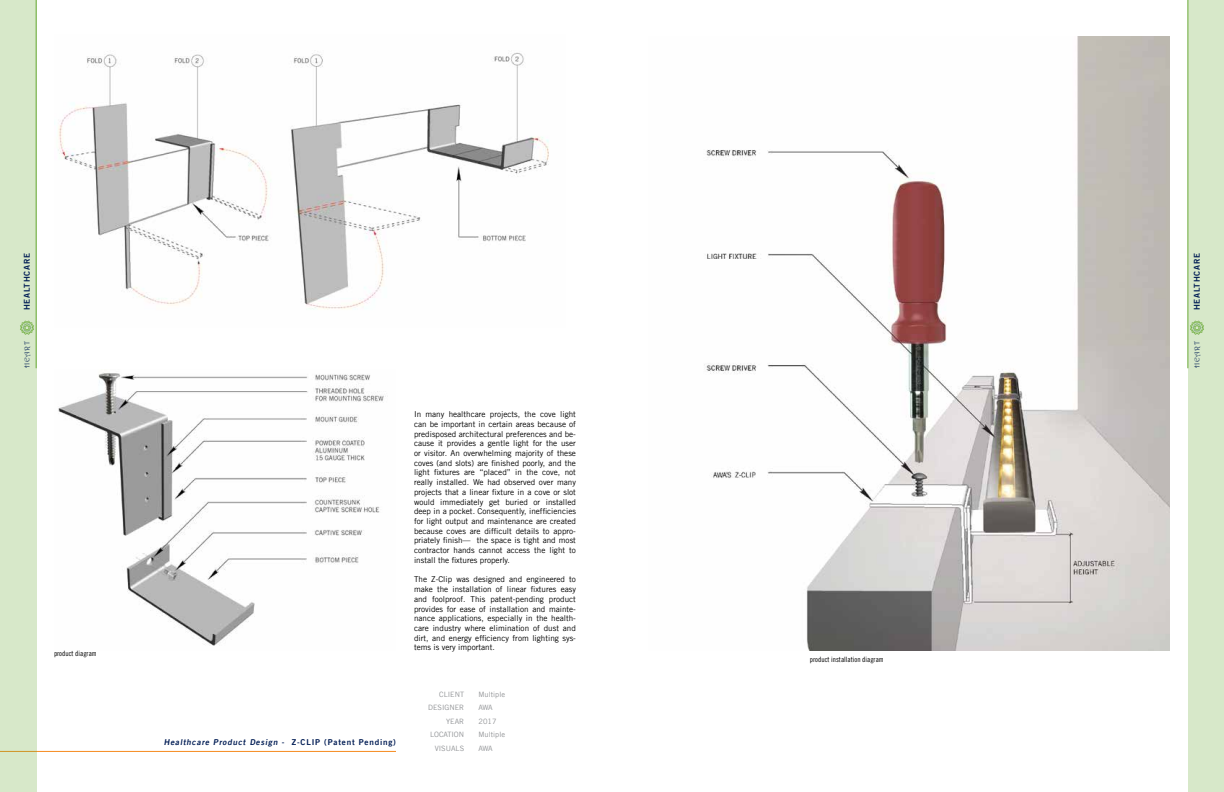
<style>
.page{position:relative;width:1224px;height:792px;background:#fff}
.page>*{position:absolute;margin:0;border:0;box-sizing:border-box;transform-origin:0 0}
.t1{font:8.1px/9.7px "Trade Gothic LT";color:#000;text-align:justify}
.t2{font:italic 8.1px "Trade Gothic LT Bold Two";color:#001c54}
.t3{font:8.1px "Trade Gothic LT Bold Two";letter-spacing:.1em;color:#001c54}
.t4{font:7.3px/13.5px "Trade Gothic LT";color:#8f9194;text-align:right}
.t5{font:7.3px "Trade Gothic LT Cond Eighteen";color:#000}
.t6{font:7px "Harrington";letter-spacing:.1em;color:#001c54}
.s1{font-style:normal}
</style>
<div class="page">
<hr style="left:0;top:751px;width:396px;height:1px;background:#f68b1f">
<div style="left:0;top:0;width:36px;height:792px;background:#d7e8c9"></div>
<div style="left:1188px;top:0;width:36px;height:792px;background:#d7e8c9"></div>
<img style="left:704px;top:36px;width:466px;height:614px">
<img style="left:58px;top:372px;width:328px;height:274px">
<img style="left:58px;top:52px;width:491px;height:258px">
<hr style="left:36px;top:0;width:1px;height:368px;background:#6aaa37">
<hr style="left:1188px;top:0;width:1px;height:368px;background:#6aaa37">
<svg style="left:20px;top:321px;width:14px;height:14px"></svg>
<svg style="left:1190px;top:321px;width:14px;height:14px"></svg>
<p class="t3" style="left:22px;top:310px;width:59px;rotate:-90deg">HEALTHCARE</p>
<p class="t6" style="left:23px;top:368px;width:28px;rotate:-90deg">HEART</p>
<p class="t5" style="left:54px;top:649px;width:44px">product diagram</p>
<p class="t2" style="left:164px;top:737px;width:234px">Healthcare Product Design <span class="s1">- Z - C L I P ( Pate n t Pe n d i n g)</span></p>
<p class="t1" style="left:414px;top:409px;width:164px">In many healthcare projects, the cove light can be important in certain areas because of predisposed architectural preferences and be&shy;cause it provides a gentle light for the user or visitor. An overwhelming majority of these coves (and slots) are finished poorly, and the light fixtures are “placed” in the cove, not really installed. We had observed over many projects that a linear fixture in a cove or slot would immediately get buried or installed deep in a pocket. Consequently, inefficiencies for light output and maintenance are created because coves are difficult details to appro&shy;priately finish— the space is tight and most contractor hands cannot access the light to install the fixtures properly.</p>
<p class="t1" style="left:414px;top:575px;width:164px">The Z-Clip was designed and engineered to make the installation of linear fixtures easy and foolproof. This patent-pending product provides for ease of installation and mainte&shy;nance applications, especially in the health&shy;care industry where elimination of dust and dirt, and energy efficiency from lighting sys&shy;tems is very important.</p>
<p class="t4" style="left:428px;top:687px;width:37px">CLIENT<br>DESIGNER<br>YEAR<br>LOCATION<br>VISUALS</p>
<p class="t4" style="left:479px;top:687px;width:28px;text-align:left">Multiple<br>AWA<br>2017<br>Multiple<br>AWA</p>
<p class="t5" style="left:810px;top:655px;width:75px">product installation diagram</p>
<p class="t3" style="left:1192px;top:310px;width:59px;rotate:-90deg">HEALTHCARE</p>
<p class="t6" style="left:1193px;top:368px;width:28px;rotate:-90deg">HEART</p>
</div>
